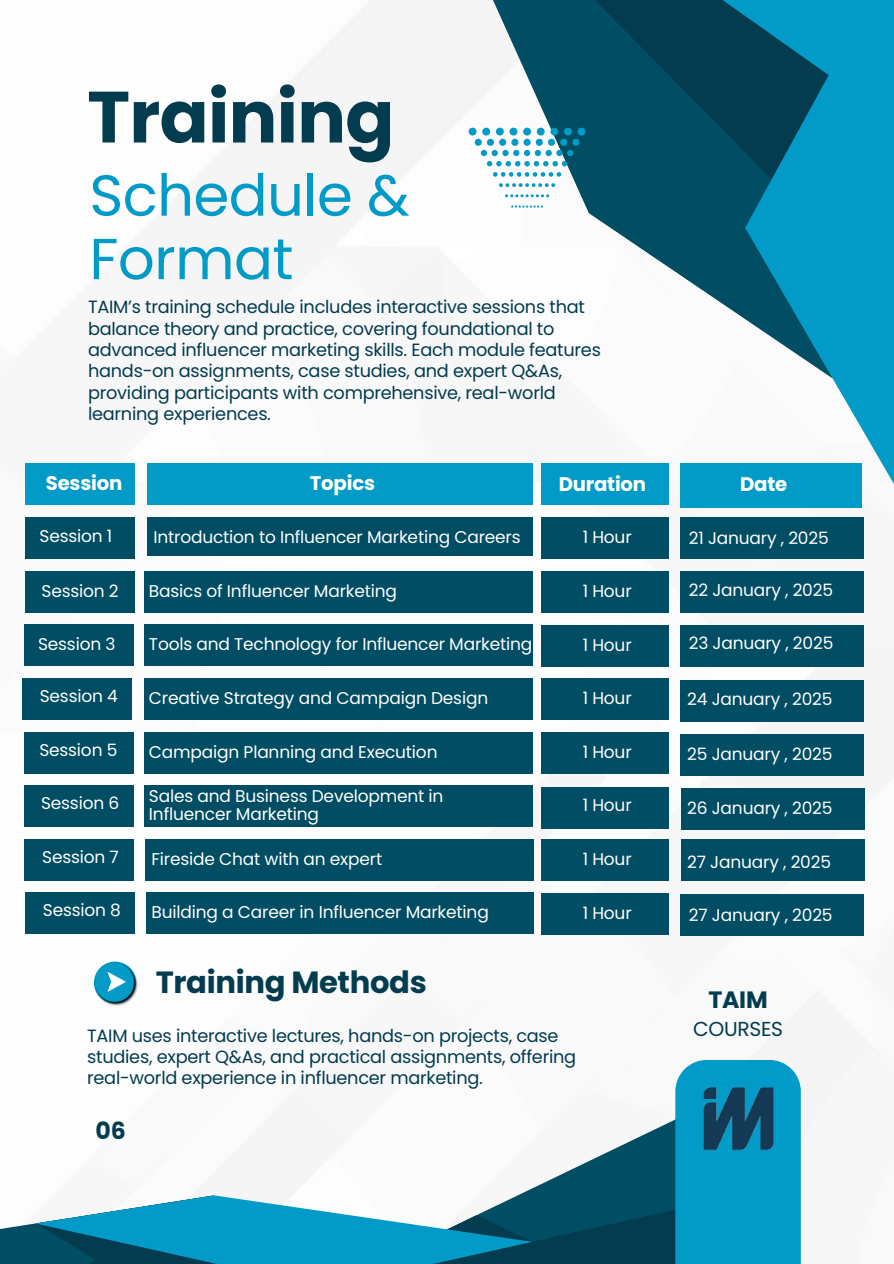
<style>
.page{position:relative;width:894px;height:1264px;background:#fff}
.page>*{position:absolute;margin:0;border:0;box-sizing:border-box;transform-origin:0 0}
.t1{font:700 72.45px "Poppins";letter-spacing:-.01em;color:#033b4f}
.t2{font:57.75px/63.4px "Poppins";letter-spacing:-.01em;color:#029bc7}
.t3{font:700 30.6px "Poppins";letter-spacing:-.01em;color:#033b4f}
.t4{font:700 23.55px "Poppins";letter-spacing:-.01em;color:#033b4f}
.t5{font:20.25px "Poppins";letter-spacing:-.01em;color:#033b4f}
.t6{font:700 19.65px "Poppins";letter-spacing:-.01em;color:#fff}
.t7{font:17.7px/21.3px "Poppins";letter-spacing:-.015em;color:#033b4f}
.t8{font:16.95px "Poppins";letter-spacing:-.01em;color:#fff}
</style>
<div class="page">
<img style="left:22px;top:0;width:871px;height:1263px">
<svg style="left:22px;top:1101px;width:303px;height:94px"></svg>
<svg style="left:325px;top:1079px;width:350px;height:184px"></svg>
<svg style="left:0;top:1195px;width:532px;height:68px"></svg>
<div style="left:675px;top:1060px;width:125px;height:203px;background:#029bc7"></div>
<svg style="left:431px;top:0;width:98px;height:378px"></svg>
<svg style="left:460px;top:0;width:69px;height:258px"></svg>
<svg style="left:529px;top:0;width:364px;height:505px"></svg>
<div style="left:25px;top:463px;width:109px;height:41px;background:#029bc7"></div>
<div style="left:25px;top:517px;width:109px;height:41px;background:#014d63"></div>
<div style="left:25px;top:571px;width:109px;height:41px;background:#014d63"></div>
<div style="left:24px;top:624px;width:109px;height:42px;background:#014d63"></div>
<div style="left:23px;top:678px;width:109px;height:41px;background:#014d63"></div>
<div style="left:24px;top:732px;width:109px;height:41px;background:#014d63"></div>
<div style="left:24px;top:785px;width:109px;height:41px;background:#014d63"></div>
<div style="left:541px;top:463px;width:127px;height:42px;background:#029bc7"></div>
<div style="left:541px;top:517px;width:128px;height:42px;background:#014d63"></div>
<div style="left:541px;top:571px;width:128px;height:41px;background:#014d63"></div>
<div style="left:541px;top:625px;width:128px;height:41px;background:#014d63"></div>
<div style="left:541px;top:678px;width:128px;height:41px;background:#014d63"></div>
<div style="left:541px;top:732px;width:128px;height:41px;background:#014d63"></div>
<div style="left:541px;top:787px;width:128px;height:41px;background:#014d63"></div>
<div style="left:147px;top:463px;width:385px;height:41px;background:#029bc7"></div>
<div style="left:147px;top:517px;width:385px;height:39px;background:#014d63"></div>
<div style="left:144px;top:571px;width:388px;height:41px;background:#014d63"></div>
<div style="left:144px;top:624px;width:389px;height:42px;background:#014d63"></div>
<div style="left:144px;top:678px;width:389px;height:41px;background:#014d63"></div>
<div style="left:144px;top:732px;width:389px;height:41px;background:#014d63"></div>
<div style="left:144px;top:785px;width:389px;height:41px;background:#014d63"></div>
<svg style="left:94px;top:961px;width:42px;height:42px"></svg>
<svg style="left:87px;top:953px;width:5px;height:56px"></svg>
<img style="left:95px;top:962px;width:44px;height:44px">
<svg style="left:107px;top:971px;width:19px;height:20px"></svg>
<svg style="left:468px;top:128px;width:117px;height:38px"></svg>
<svg style="left:493px;top:172px;width:68px;height:5px"></svg>
<svg style="left:499px;top:183px;width:56px;height:4px"></svg>
<svg style="left:505px;top:194px;width:44px;height:3px"></svg>
<svg style="left:511px;top:205px;width:32px;height:2px"></svg>
<img style="left:703px;top:1087px;width:71px;height:64px">
<div style="left:24px;top:839px;width:110px;height:41px;background:#014d63"></div>
<div style="left:541px;top:839px;width:128px;height:41px;background:#014d63"></div>
<div style="left:145px;top:839px;width:388px;height:41px;background:#014d63"></div>
<div style="left:26px;top:892px;width:109px;height:42px;background:#014d63"></div>
<div style="left:541px;top:893px;width:128px;height:41px;background:#014d63"></div>
<div style="left:146px;top:892px;width:387px;height:42px;background:#014d63"></div>
<div style="left:679px;top:463px;width:182px;height:44px;background:#029bc7"></div>
<div style="left:679px;top:517px;width:184px;height:42px;background:#014d63"></div>
<div style="left:679px;top:571px;width:184px;height:41px;background:#014d63"></div>
<div style="left:679px;top:625px;width:184px;height:41px;background:#014d63"></div>
<div style="left:679px;top:680px;width:184px;height:41px;background:#014d63"></div>
<div style="left:679px;top:894px;width:184px;height:41px;background:#014d63"></div>
<div style="left:681px;top:839px;width:183px;height:41px;background:#014d63"></div>
<div style="left:681px;top:788px;width:183px;height:41px;background:#014d63"></div>
<div style="left:679px;top:734px;width:184px;height:41px;background:#014d63"></div>
<p class="t1" style="left:87px;top:66px;width:309px">Training</p>
<p class="t2" style="left:89px;top:164px;width:322px">Schedule &amp;<br>Format</p>
<p class="t7" style="left:88px;top:296px;width:514px">TAIM’s training schedule includes interactive sessions that balance theory and practice, covering foundational to advanced influencer marketing skills. Each module features hands-on assignments, case studies, and expert Q&amp;As, providing participants with comprehensive, real-world learning experiences.</p>
<p class="t6" style="left:46px;top:470px;width:78px">Session</p>
<h1 class="t8" style="left:40px;top:524px;width:74px">Session 1</h1>
<h2 class="t8" style="left:582px;top:525px;width:50px">1 Hour</h2>
<p class="t6" style="left:310px;top:470px;width:67px">Topics</p>
<p class="t6" style="left:558px;top:470px;width:89px">Duration</p>
<p class="t8" style="left:153px;top:525px;width:368px">Introduction to Influencer Marketing Careers</p>
<p class="t8" style="left:149px;top:579px;width:249px">Basics of Influencer Marketing</p>
<p class="t8" style="left:149px;top:632px;width:385px">Tools and Technology for Influencer Marketing</p>
<p class="t8" style="left:149px;top:686px;width:340px">Creative Strategy and Campaign Design</p>
<p class="t8" style="left:149px;top:739px;width:290px">Campaign Planning and Execution</p>
<p class="t8" style="left:149px;top:784px;width:296px">Sales and Business Development in</p>
<p class="t8" style="left:149px;top:802px;width:171px">Influencer Marketing</p>
<p class="t8" style="left:42px;top:579px;width:79px">Session 2</p>
<p class="t8" style="left:582px;top:579px;width:50px">1 Hour</p>
<p class="t8" style="left:38px;top:632px;width:79px">Session 3</p>
<p class="t8" style="left:40px;top:684px;width:80px">Session 4</p>
<p class="t8" style="left:582px;top:632px;width:50px">1 Hour</p>
<p class="t8" style="left:582px;top:686px;width:50px">1 Hour</p>
<p class="t8" style="left:39px;top:738px;width:80px">Session 5</p>
<p class="t8" style="left:41px;top:791px;width:80px">Session 6</p>
<p class="t8" style="left:582px;top:740px;width:50px">1 Hour</p>
<p class="t8" style="left:582px;top:793px;width:50px">1 Hour</p>
<p class="t8" style="left:42px;top:844px;width:78px">Session 7</p>
<p class="t8" style="left:151px;top:847px;width:232px">Fireside Chat with an expert</p>
<p class="t8" style="left:582px;top:847px;width:50px">1 Hour</p>
<p class="t8" style="left:43px;top:898px;width:80px">Session 8</p>
<p class="t8" style="left:151px;top:900px;width:339px">Building a Career in Influencer Marketing</p>
<p class="t8" style="left:582px;top:900px;width:50px">1 Hour</p>
<p class="t3" style="left:156px;top:960px;width:272px">Training Methods</p>
<p class="t7" style="left:87px;top:1024px;width:490px">TAIM uses interactive lectures, hands-on projects, case studies, expert Q&amp;As, and practical assignments, offering real-world experience in influencer marketing.</p>
<p class="t4" style="left:96px;top:1114px;width:32px">06</p>
<p class="t6" style="left:740px;top:470px;width:49px">Date</p>
<p class="t8" style="left:688px;top:526px;width:141px">21 January , 2025</p>
<p class="t8" style="left:688px;top:578px;width:146px">22 January , 2025</p>
<p class="t8" style="left:688px;top:631px;width:146px">23 January , 2025</p>
<p class="t8" style="left:687px;top:687px;width:147px">24 January , 2025</p>
<p class="t8" style="left:687px;top:741px;width:147px">25 January , 2025</p>
<p class="t8" style="left:687px;top:795px;width:147px">26 January , 2025</p>
<p class="t8" style="left:687px;top:850px;width:145px">27 January , 2025</p>
<p class="t8" style="left:688px;top:903px;width:145px">27 January , 2025</p>
<p class="t4" style="left:708px;top:982px;width:61px">TAIM</p>
<p class="t5" style="left:692px;top:1014px;width:92px">COURSES</p>
</div>
